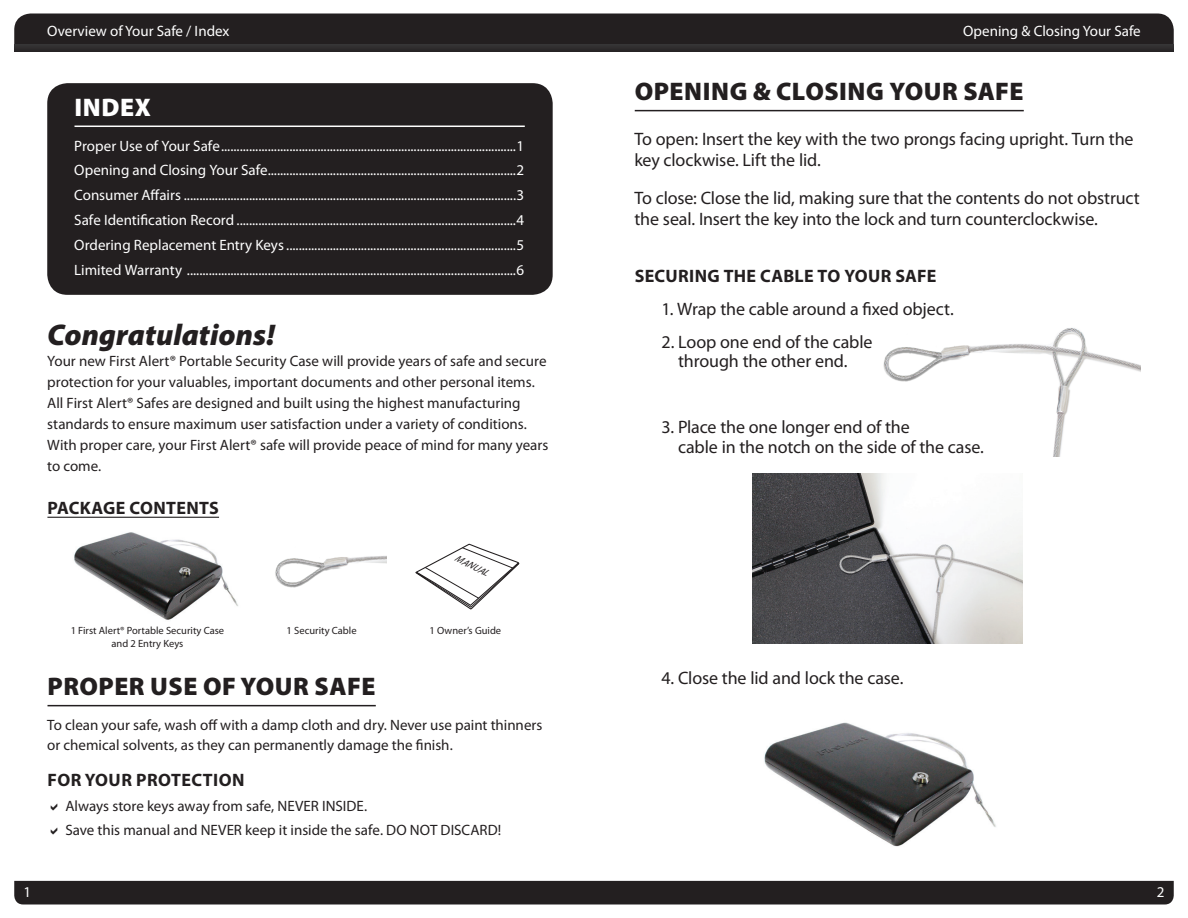
<style>
.page{position:relative;width:1188px;height:918px;background:#fff}
.page>*{position:absolute;margin:0;border:0;box-sizing:border-box;transform-origin:0 0}
.t1{font:italic 900 30px "Myriad Pro";color:#231f20}
.t2{font:900 25.5px "Myriad Pro";letter-spacing:.02em;color:#231f20}
.t3{font:900 25.5px "Myriad Pro";letter-spacing:.025em;color:#fff}
.t4{font:18px/21px "Myriad Pro";letter-spacing:-.005em;color:#231f20}
.t5{font:700 18px "Myriad Pro";letter-spacing:.02em;color:#231f20}
.t6{font:15px/24.8px "Myriad Pro";color:#fff;text-align:justify}
.t7{font:15px/21px "Myriad Pro";color:#231f20}
.t8{font:10.5px/12.6px "Myriad Pro";color:#231f20;text-align:center}
.t9{font:italic 9.9px "Myriad Pro";color:#231f20}
</style>
<div class="page">
<svg style="left:14px;top:14px;width:1160px;height:37px;background:#252122"></svg>
<div style="left:14px;top:45px;width:580px;height:6px;background:#2f2c2d"></div>
<div style="left:14px;top:881px;width:1160px;height:23px;background:#231f20"></div>
<hr style="left:47px;top:517px;width:172px;height:1px;background:#231f20">
<hr style="left:48px;top:705px;width:328px;height:1px;background:#231f20">
<div style="left:47px;top:83px;width:506px;height:212px;background:#231f20;border-radius:20px"></div>
<hr style="left:75px;top:126px;width:450px;height:1px;background:#fff">
<svg style="left:415px;top:544px;width:105px;height:66px"></svg>
<hr style="left:635px;top:110px;width:389px;height:1px;background:#231f20">
<img style="left:74px;top:532px;width:164px;height:88px">
<img style="left:275px;top:556px;width:112px;height:32px">
<img style="left:753px;top:474px;width:269px;height:170px">
<img style="left:883px;top:328px;width:258px;height:128px">
<img style="left:764px;top:722px;width:232px;height:125px">
<p class="t6" style="left:47px;top:18px;width:184px">Overview of Your Safe / Index</p>
<p class="t6" style="left:963px;top:18px;width:179px">Opening &amp; Closing Your Safe</p>
<h2 class="t3" style="left:75px;top:90px;width:78px">INDEX</h2>
<p class="t6" style="left:74px;top:133px;width:451px">Proper Use of Your Safe...............................................................................................1<br>Opening and Closing Your Safe................................................................................2<br>Consumer Affairs ...........................................................................................................3<br>Safe Identification Record ..........................................................................................4<br>Ordering Replacement Entry Keys ..........................................................................5<br>Limited Warranty ..........................................................................................................6</p>
<h1 class="t1" style="left:47px;top:315px;width:229px">Congratulations!</h1>
<p class="t7" style="left:47px;top:350px;width:503px">Your new First Alert® Portable Security Case will provide years of safe and secure protection for your valuables, important documents and other personal items.<br>All First Alert® Safes are designed and built using the highest manufacturing standards to ensure maximum user satisfaction under a variety of conditions.<br>With proper care, your First Alert® safe will provide peace of mind for many years to come.</p>
<p class="t5" style="left:47px;top:496px;width:173px">PACKAGE CONTENTS</p>
<p class="t8" style="left:71px;top:624px;width:155px">1 First Alert® Portable Security Case and 2 Entry Keys</p>
<p class="t8" style="left:287px;top:624px;width:72px">1 Security Cable</p>
<p class="t9" style="left:458px;top:552px;width:38px;rotate:26deg">MANUAL</p>
<p class="t8" style="left:430px;top:624px;width:73px">1 Owner’s Guide</p>
<h2 class="t2" style="left:48px;top:670px;width:330px">PROPER USE OF YOUR SAFE</h2>
<p class="t7" style="left:47px;top:715px;width:497px;line-height:19.5px">To clean your safe, wash off with a damp cloth and dry. Never use paint thinners or chemical solvents, as they can permanently damage the finish.</p>
<p class="t5" style="left:47px;top:768px;width:199px">FOR YOUR PROTECTION</p>
<p class="t7" style="left:65px;top:793px;width:437px;line-height:24.6px">Always store keys away from safe, NEVER INSIDE.<br>Save this manual and NEVER keep it inside the safe. DO NOT DISCARD!</p>
<h2 class="t2" style="left:635px;top:74px;width:390px">OPENING &amp; CLOSING YOUR SAFE</h2>
<p class="t4" style="left:634px;top:128px;width:501px">To open: Insert the key with the two prongs facing upright. Turn the key clockwise. Lift the lid.</p>
<p class="t4" style="left:634px;top:187px;width:507px">To close: Close the lid, making sure that the contents do not obstruct the seal. Insert the key into the lock and turn counterclockwise.</p>
<p class="t5" style="left:635px;top:264px;width:303px">SECURING THE CABLE TO YOUR SAFE</p>
<p class="t4" style="left:662px;top:298px;width:294px">1. Wrap the cable around a fixed object.</p>
<p class="t4" style="left:662px;top:332px;width:213px;line-height:19.5px;text-align:center">2. Loop one end of the cable through the other end.</p>
<p class="t4" style="left:678px;top:417px;width:307px;line-height:19.5px;text-indent:-17px">3. Place the one longer end of the<br>cable in the notch on the side of the case.</p>
<p class="t4" style="left:662px;top:667px;width:243px">4. Close the lid and lock the case.</p>
<p class="t6" style="left:23px;top:880px;width:9px">1</p>
<p class="t6" style="left:1157px;top:880px;width:9px">2</p>
</div>
